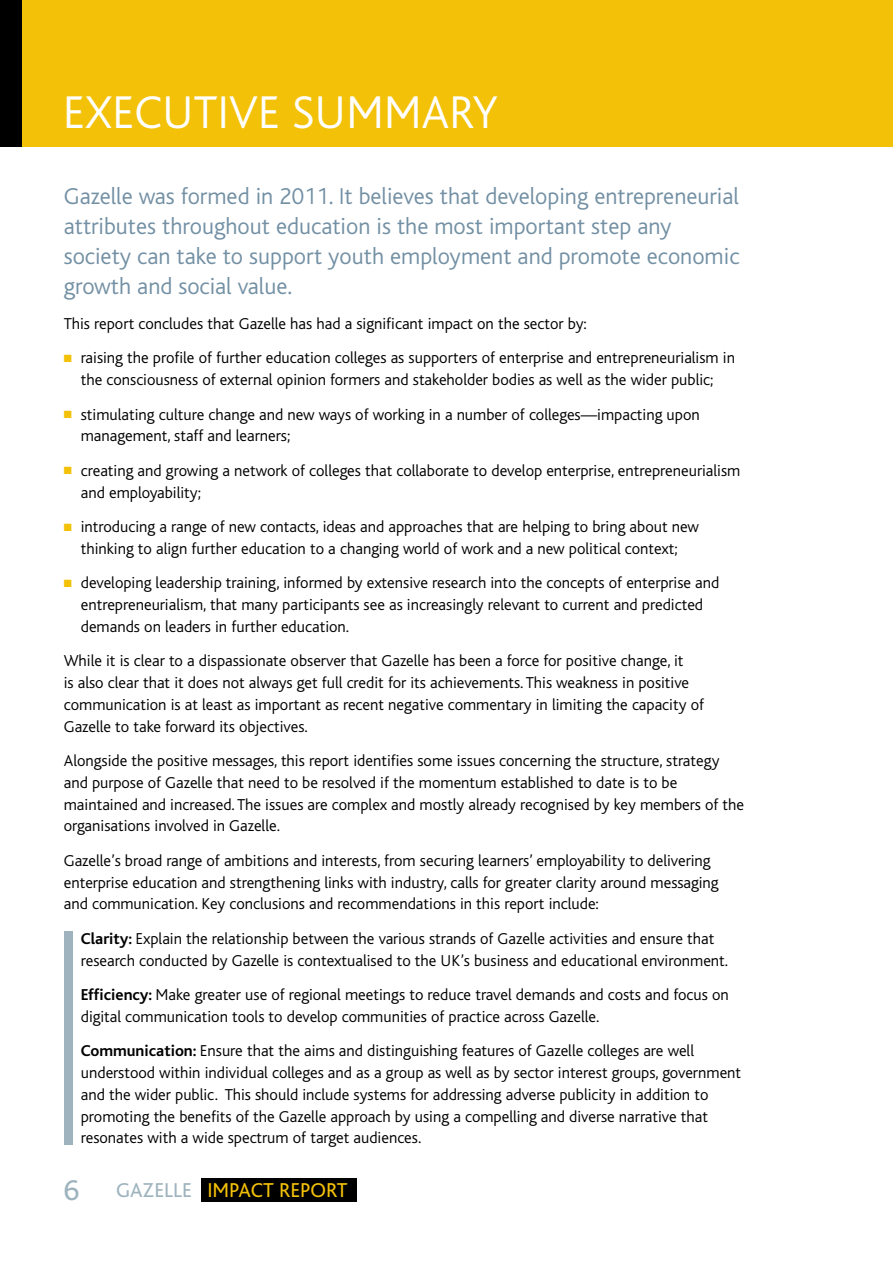
<style>
.page{position:relative;width:893px;height:1263px;background:#fff}
.page>*{position:absolute;margin:0;border:0;box-sizing:border-box;transform-origin:0 0}
.t1{font:300 48px "Bliss";letter-spacing:-.005em;color:#fff}
.t2{font:300 24px/30px "Bliss";color:#7390a4}
.t3{font:21px "Bliss";color:#f3c108}
.t4{font:300 16.5px/21.8px "Bliss";color:#000}
.s1{color:#f3c108}
.s2{font-weight:700}
.s3{font-size:30px;color:#9eb3be}
.s4{color:#9eb3be}
</style>
<div class="page">
<div style="left:201px;top:1178px;width:156px;height:24px;background:#000"></div>
<div style="left:0;top:0;width:893px;height:147px;background:#f3c108"></div>
<div style="left:64px;top:932px;width:8px;height:213px;background:#9eb3be"></div>
<div style="left:0;top:0;width:21px;height:147px;background:#000"></div>
<h1 class="t1" style="left:63px;top:87px;width:437px">EXECUTIVE SUMMARY</h1>
<h2 class="t2" style="left:64px;top:182px;width:677px">Gazelle was formed in 2011. It believes that developing entrepreneurial attributes throughout education is the most important step any society can take to support youth employment and promote economic growth and social value.</h2>
<p class="t4" style="left:64px;top:313px;width:525px">This report concludes that Gazelle has had a significant impact on the sector by:</p>
<p class="t4" style="left:64px;top:347px;width:673px;text-align:center"><span class="s1">■</span> raising the profile of further education colleges as supporters of enterprise and entrepreneurialism in the consciousness of external opinion formers and stakeholder bodies as well as the wider public;</p>
<p class="t4" style="left:81px;top:404px;width:621px;text-indent:-17px"><span class="s1">■</span> stimulating culture change and new ways of working in a number of colleges—impacting upon management, staff and learners;</p>
<p class="t4" style="left:81px;top:460px;width:661px;text-indent:-17px"><span class="s1">■</span> creating and growing a network of colleges that collaborate to develop enterprise, entrepreneurialism and employability;</p>
<p class="t4" style="left:64px;top:516px;width:637px;text-align:center"><span class="s1">■</span> introducing a range of new contacts, ideas and approaches that are helping to bring about new thinking to align further education to a changing world of work and a new political context;</p>
<p class="t4" style="left:81px;top:572px;width:640px;text-indent:-17px"><span class="s1">■</span> developing leadership training, informed by extensive research into the concepts of enterprise and entrepreneurialism, that many participants see as increasingly relevant to current and predicted demands on leaders in further education.</p>
<p class="t4" style="left:64px;top:650px;width:642px">While it is clear to a dispassionate observer that Gazelle has been a force for positive change, it<br>is also clear that it does not always get full credit for its achievements. This weakness in positive communication is at least as important as recent negative commentary in limiting the capacity of Gazelle to take forward its objectives.</p>
<p class="t4" style="left:64px;top:750px;width:682px">Alongside the positive messages, this report identifies some issues concerning the structure, strategy and purpose of Gazelle that need to be resolved if the momentum established to date is to be maintained and increased. The issues are complex and mostly already recognised by key members of the organisations involved in Gazelle.</p>
<p class="t4" style="left:64px;top:850px;width:656px">Gazelle’s broad range of ambitions and interests, from securing learners’ employability to delivering enterprise education and strengthening links with industry, calls for greater clarity around messaging and communication. Key conclusions and recommendations in this report include:</p>
<p class="t4" style="left:81px;top:928px;width:649px"><span class="s2">Clarity:</span> Explain the relationship between the various strands of Gazelle activities and ensure that research conducted by Gazelle is contextualised to the UK’s business and educational environment.</p>
<p class="t4" style="left:81px;top:984px;width:650px"><span class="s2">Efficiency:</span> Make greater use of regional meetings to reduce travel demands and costs and focus on digital communication tools to develop communities of practice across Gazelle.</p>
<p class="t4" style="left:81px;top:1040px;width:662px"><span class="s2">Communication:</span> Ensure that the aims and distinguishing features of Gazelle colleges are well understood within individual colleges and as a group as well as by sector interest groups, government and the wider public. This should include systems for addressing adverse publicity in addition to promoting the benefits of the Gazelle approach by using a compelling and diverse narrative that resonates with a wide spectrum of target audiences.</p>
<p class="t3" style="left:64px;top:1178px;width:285px"><span class="s3">6</span> <span class="s4">GAZELLE</span> IMPACT REPORT</p>
</div>
